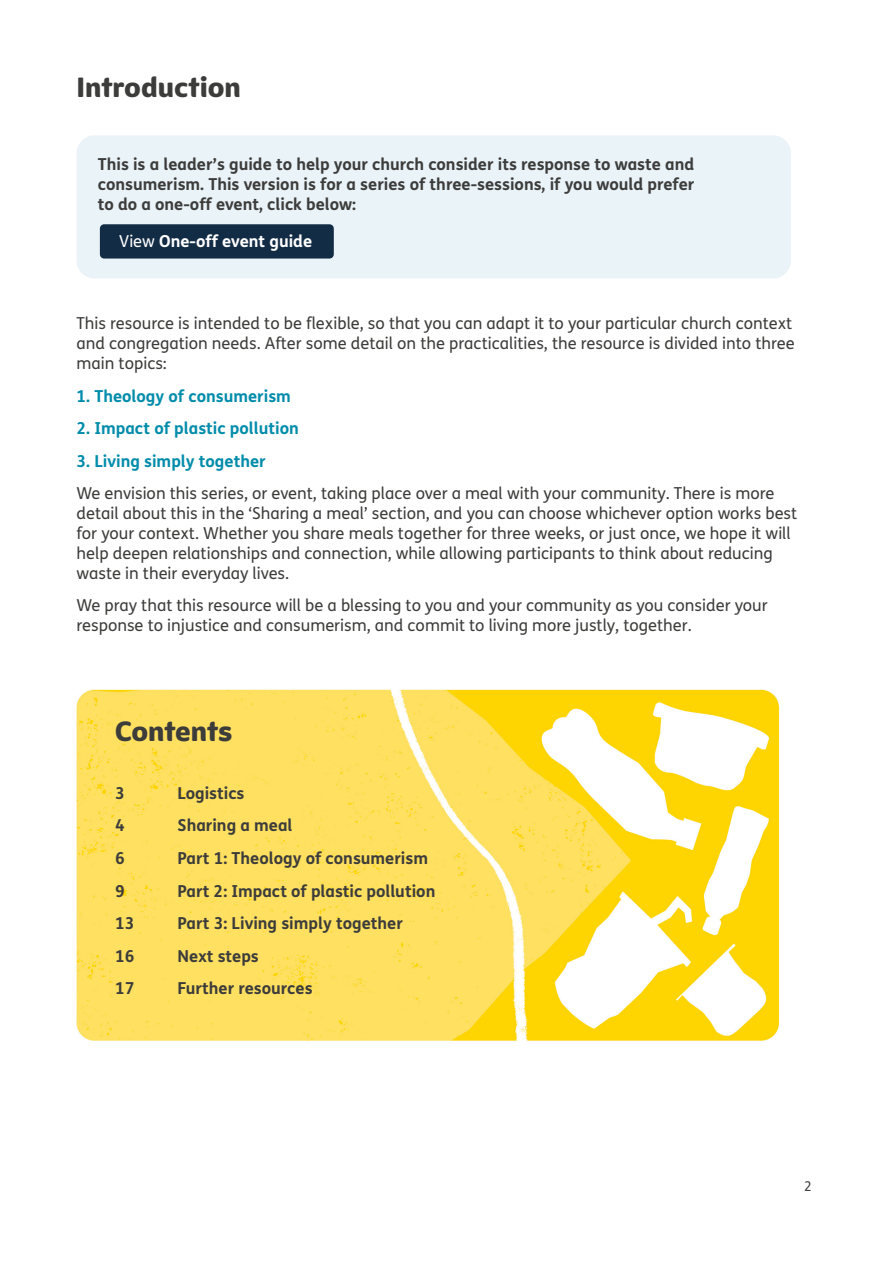
<style>
.page{position:relative;width:893px;height:1263px;background:#fff}
.page>*{position:absolute;margin:0;border:0;box-sizing:border-box;transform-origin:0 0}
.t1{font:27px "Tearfund Sans";color:#3c3c3b}
.t2{font:16.5px/19.8px "FS Me";color:#3c3c3b}
.t3{font:700 16.5px/32.5px "FS Me";color:#3c3c3b}
.t4{font:700 16.5px "FS Me";color:#008caa}
.t5{font:700 16.5px "FS Me";color:#fff}
.t6{font:13.5px "FS Me";color:#3c3c3b}
.s1{font-weight:400}
</style>
<div class="page">
<img style="left:76px;top:145px;width:704px;height:896px">
<div style="left:77px;top:135px;width:714px;height:144px;background:#eaf3f8;border-radius:18px"></div>
<div style="left:100px;top:224px;width:234px;height:35px;background:#132c45;border-radius:4px"></div>
<h1 class="t1" style="left:77px;top:62px;width:166px">Introduction</h1>
<p class="t3" style="left:98px;top:154px;width:598px;line-height:19.8px;text-align:justify">This is a leader’s guide to help your church consider its response to waste and consumerism. This version is for a series of three-sessions, if you would prefer to do a one-off event, click below:</p>
<p class="t5" style="left:119px;top:228px;width:194px"><span class="s1">View</span> One-off event guide</p>
<p class="t2" style="left:77px;top:313px;width:720px">This resource is intended to be flexible, so that you can adapt it to your particular church context and congregation needs. After some detail on the practicalities, the resource is divided into three main topics:</p>
<p class="t4" style="left:77px;top:383px;width:216px">1. Theology of consumerism</p>
<p class="t4" style="left:77px;top:416px;width:224px">2. Impact of plastic pollution</p>
<p class="t4" style="left:77px;top:448px;width:191px">3. Living simply together</p>
<p class="t2" style="left:77px;top:483px;width:722px">We envision this series, or event, taking place over a meal with your community. There is more detail about this in the ‘Sharing a meal’ section, and you can choose whichever option works best for your context. Whether you share meals together for three weeks, or just once, we hope it will help deepen relationships and connection, while allowing participants to think about reducing waste in their everyday lives.</p>
<p class="t2" style="left:77px;top:595px;width:693px">We pray that this resource will be a blessing to you and your community as you consider your response to injustice and consumerism, and commit to living more justly, together.</p>
<h1 class="t1" style="left:115px;top:706px;width:119px">Contents</h1>
<p class="t3" style="left:115px;top:776px;width:21px">3<br>4<br>6<br>9<br>13<br>16<br>17</p>
<p class="t3" style="left:178px;top:776px;width:259px">Logistics<br>Sharing a meal<br>Part 1: Theology of consumerism<br>Part 2: Impact of plastic pollution<br>Part 3: Living simply together<br>Next steps<br>Further resources</p>
<p class="t6" style="left:804px;top:1177px;width:9px">2</p>
</div>
